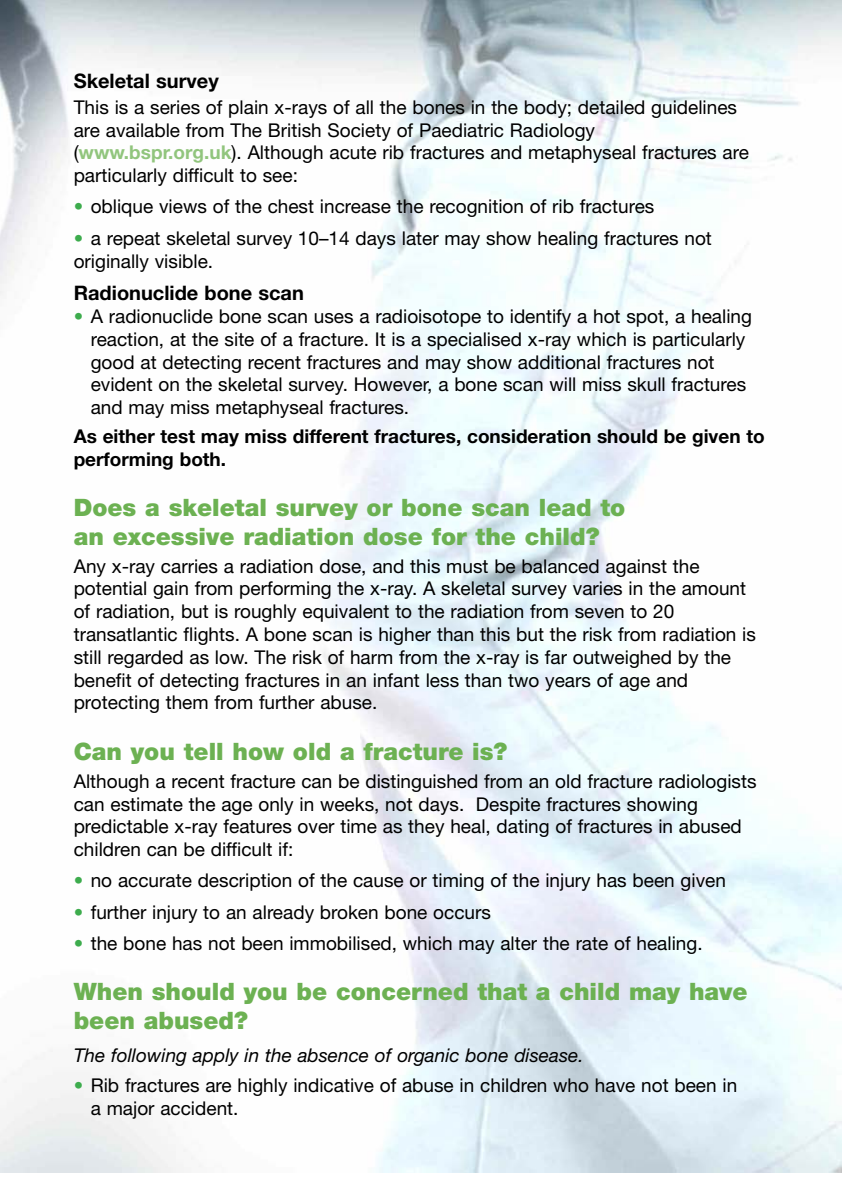
<style>
.page{position:relative;width:842px;height:1191px;background:#fff}
.page>*{position:absolute;margin:0;border:0;box-sizing:border-box;transform-origin:0 0}
.t1{font:900 24px/28.8px "Helvetica Neue";color:#6cb152}
.t2{font:700 20px "Helvetica Neue";color:#000}
.t3{font:19px/22.8px "Helvetica Neue";color:#000}
.t4{font:700 19px/22.8px "Helvetica Neue";color:#000}
.t5{font:italic 19px "Helvetica Neue";color:#000}
.s1{font-weight:700;color:#91c57d}
.s2{color:#3dac4d}
</style>
<div class="page">
<img style="left:0;top:0;width:842px;height:1172px">
<p class="t2" style="left:74px;top:74px;width:146px">Skeletal survey</p>
<p class="t3" style="left:74px;top:97px;width:677px">This is a series of plain x-rays of all the bones in the body; detailed guidelines are available from The British Society of Paediatric Radiology (<span class="s1">www.bspr.org.uk</span>). Although acute rib fractures and metaphyseal fractures are particularly difficult to see:</p>
<p class="t3" style="left:74px;top:197px;width:582px"><span class="s2">•</span> oblique views of the chest increase the recognition of rib fractures</p>
<p class="t3" style="left:74px;top:228px;width:640px"><span class="s2">•</span> a repeat skeletal survey 10–14 days later may show healing fractures not originally visible.</p>
<p class="t2" style="left:74px;top:285px;width:232px">Radionuclide bone scan</p>
<p class="t3" style="left:91px;top:307px;width:663px;text-indent:-17px"><span class="s2">•</span> A radionuclide bone scan uses a radioisotope to identify a hot spot, a healing reaction, at the site of a fracture. It is a specialised x-ray which is particularly good at detecting recent fractures and may show additional fractures not evident on the skeletal survey. However, a bone scan will miss skull fractures and may miss metaphyseal fractures.</p>
<p class="t4" style="left:74px;top:426px;width:692px">As either test may miss different fractures, consideration should be given to performing both.</p>
<p class="t1" style="left:74px;top:495px;width:553px">Does a skeletal survey or bone scan lead to an excessive radiation dose for the child?</p>
<p class="t3" style="left:74px;top:556px;width:684px">Any x-ray carries a radiation dose, and this must be balanced against the potential gain from performing the x-ray. A skeletal survey varies in the amount of radiation, but is roughly equivalent to the radiation from seven to 20 transatlantic flights. A bone scan is higher than this but the risk from radiation is still regarded as low. The risk of harm from the x-ray is far outweighed by the benefit of detecting fractures in an infant less than two years of age and protecting them from further abuse.</p>
<p class="t1" style="left:74px;top:738px;width:435px">Can you tell how old a fracture is?</p>
<p class="t3" style="left:74px;top:771px;width:684px">Although a recent fracture can be distinguished from an old fracture radiologists can estimate the age only in weeks, not days. Despite fractures showing predictable x-ray features over time as they heal, dating of fractures in abused children can be difficult if:</p>
<p class="t3" style="left:74px;top:871px;width:654px"><span class="s2">•</span> no accurate description of the cause or timing of the injury has been given</p>
<p class="t3" style="left:74px;top:902px;width:419px"><span class="s2">•</span> further injury to an already broken bone occurs</p>
<p class="t3" style="left:74px;top:933px;width:630px"><span class="s2">•</span> the bone has not been immobilised, which may alter the rate of healing.</p>
<p class="t1" style="left:74px;top:979px;width:675px">When should you be concerned that a child may have been abused?</p>
<p class="t5" style="left:74px;top:1043px;width:511px">The following apply in the absence of organic bone disease.</p>
<p class="t3" style="left:91px;top:1076px;width:648px;text-indent:-17px"><span class="s2">•</span> Rib fractures are highly indicative of abuse in children who have not been in a major accident.</p>
</div>
